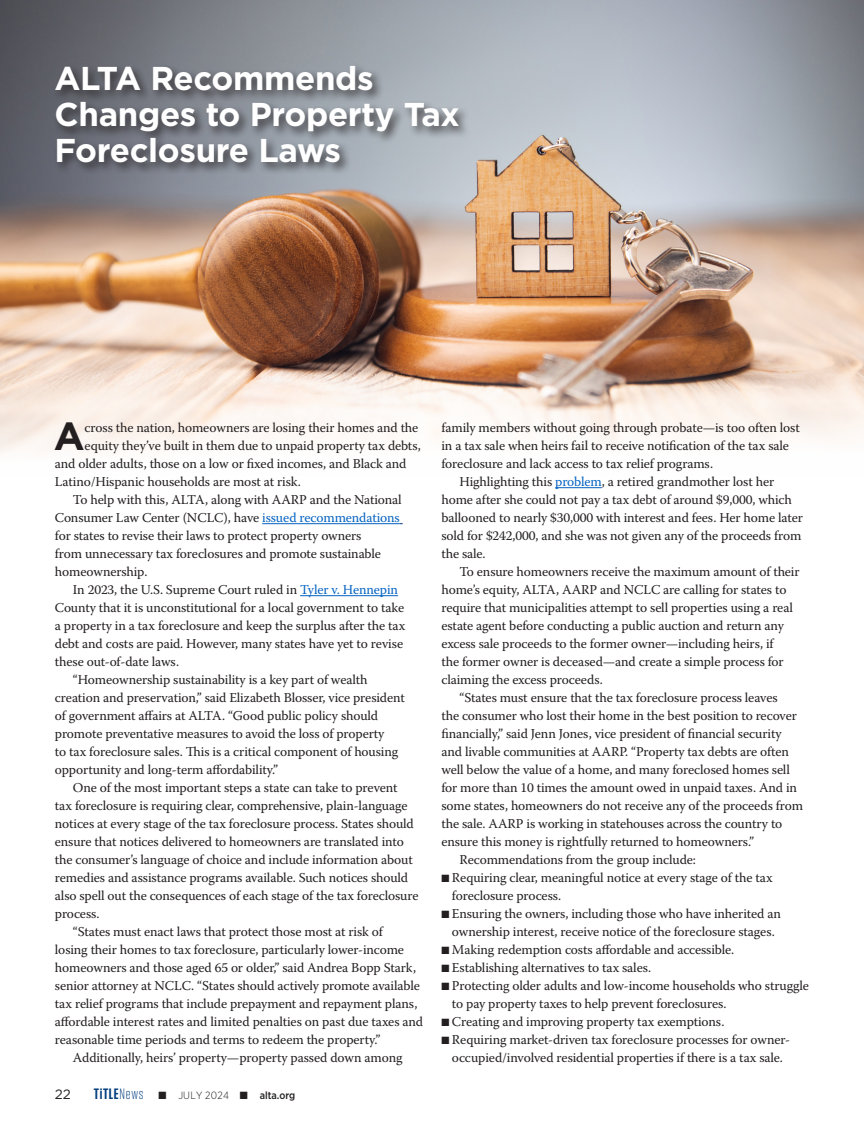
<style>
.page{position:relative;width:864px;height:1134px;background:#fff}
.page>*{position:absolute;margin:0;border:0;box-sizing:border-box;transform-origin:0 0}
.Text{font:700 39.15px "Gotham";color:#231f20}
.Text-2{font:700 33px/36px "Gotham";letter-spacing:-.01em;color:#fff}
.Text-3{font:13.5px/18px "Warnock Pro";letter-spacing:-.01em;color:#231f20}
.t1{font:13.5px "Gotham";color:#231f20}
.t2{font:300 10.5px "Gotham Narrow";letter-spacing:.02em;color:#231f20}
.s1{color:#0563c1}
.s2{font-family:"Tungsten";font-weight:600;font-size:15px;color:#013d7d}
.s3{font-family:"Tungsten";font-weight:600;font-size:15.15px;color:#013d7d}
.s4{font-family:"Tungsten";font-size:15px;color:#013d7d}
.s5{font-weight:500}
</style>
<div class="page">
<img style="left:0;top:0;width:864px;height:453px">
<div style="left:53px;top:62px;width:418px;height:113px;background:#231f20;opacity:.75"></div>
<hr style="left:262px;top:523px;width:138px;height:1px;background:#0563c1">
<hr style="left:300px;top:595px;width:98px;height:1px;background:#0563c1">
<hr style="left:555px;top:487px;width:47px;height:1px;background:#0563c1">
<p class="Text-2" style="left:54px;top:60px;width:407px">ALTA Recommends<br>Changes to Property Tax<br>Foreclosure Laws</p>
<p class="Text" style="left:54px;top:410px;width:32px">A</p>
<p class="Text-3" style="left:85px;top:418px;width:335px">cross the nation, homeowners are losing their homes and the</p>
<p class="Text-3" style="left:85px;top:436px;width:338px">equity they’ve built in them due to unpaid property tax debts,</p>
<p class="Text-3" style="left:55px;top:454px;width:353px">and older adults, those on a low or fixed incomes, and Black and</p>
<p class="Text-3" style="left:55px;top:472px;width:248px">Latino/Hispanic households are most at risk.</p>
<p class="Text-3" style="left:55px;top:490px;width:348px;text-indent:18px">To help with this, ALTA, along with AARP and the National Consumer Law Center (NCLC), have <span class="s1">issued recommendations </span>for states to revise their laws to protect property owners<br>from unnecessary tax foreclosures and promote sustainable homeownership.</p>
<p class="Text-3" style="left:55px;top:580px;width:352px;text-indent:18px">In 2023, the U.S. Supreme Court ruled in <span class="s1">Tyler v. Hennepin </span>County that it is unconstitutional for a local government to take a property in a tax foreclosure and keep the surplus after the tax debt and costs are paid. However, many states have yet to revise these out-of-date laws.</p>
<p class="Text-3" style="left:55px;top:670px;width:351px;text-indent:18px">“Homeownership sustainability is a key part of wealth creation and preservation,” said Elizabeth Blosser, vice president of government affairs at ALTA. “Good public policy should promote preventative measures to avoid the loss of property<br>to tax foreclosure sales. This is a critical component of housing opportunity and long-term affordability.”</p>
<p class="Text-3" style="left:55px;top:778px;width:365px;text-indent:18px">One of the most important steps a state can take to prevent<br>tax foreclosure is requiring clear, comprehensive, plain-language notices at every stage of the tax foreclosure process. States should ensure that notices delivered to homeowners are translated into the consumer’s language of choice and include information about remedies and assistance programs available. Such notices should also spell out the consequences of each stage of the tax foreclosure process.</p>
<p class="Text-3" style="left:55px;top:922px;width:370px;text-indent:18px">“States must enact laws that protect those most at risk of<br>losing their homes to tax foreclosure, particularly lower-income homeowners and those aged 65 or older,” said Andrea Bopp Stark, senior attorney at NCLC. “States should actively promote available tax relief programs that include prepayment and repayment plans, affordable interest rates and limited penalties on past due taxes and reasonable time periods and terms to redeem the property.”</p>
<p class="Text-3" style="left:73px;top:1048px;width:331px">Additionally, heirs’ property—property passed down among</p>
<p class="t1" style="left:55px;top:1086px;width:18px">22</p>
<p class="t2" style="left:94px;top:1089px;width:203px"><span class="s2">T</span><span class="s3">i</span><span class="s2">TLE</span> <span class="s4">News</span> ■ JULY 2024 ■ <span class="s5">alta.org</span></p>
<p class="Text-3" style="left:441px;top:418px;width:360px">family members without going through probate—is too often lost in a tax sale when heirs fail to receive notification of the tax sale foreclosure and lack access to tax relief programs.</p>
<p class="Text-3" style="left:441px;top:472px;width:363px;text-indent:18px">Highlighting this <span class="s1">problem</span>, a retired grandmother lost her home after she could not pay a tax debt of around $9,000, which ballooned to nearly $30,000 with interest and fees. Her home later sold for $242,000, and she was not given any of the proceeds from the sale.</p>
<p class="Text-3" style="left:441px;top:562px;width:360px;text-indent:18px">To ensure homeowners receive the maximum amount of their home’s equity, ALTA, AARP and NCLC are calling for states to require that municipalities attempt to sell properties using a real estate agent before conducting a public auction and return any excess sale proceeds to the former owner—including heirs, if<br>the former owner is deceased—and create a simple process for claiming the excess proceeds.</p>
<p class="Text-3" style="left:441px;top:688px;width:363px;text-indent:18px">“States must ensure that the tax foreclosure process leaves<br>the consumer who lost their home in the best position to recover financially,” said Jenn Jones, vice president of financial security and livable communities at AARP. “Property tax debts are often well below the value of a home, and many foreclosed homes sell for more than 10 times the amount owed in unpaid taxes. And in some states, homeowners do not receive any of the proceeds from the sale. AARP is working in statehouses across the country to ensure this money is rightfully returned to homeowners.”</p>
<p class="Text-3" style="left:459px;top:850px;width:238px">Recommendations from the group include:</p>
<p class="Text-3" style="left:452px;top:868px;width:322px;text-indent:-10px">■ Requiring clear, meaningful notice at every stage of the tax foreclosure process.</p>
<p class="Text-3" style="left:441px;top:904px;width:341px;text-align:center">■ Ensuring the owners, including those who have inherited an ownership interest, receive notice of the foreclosure stages.</p>
<p class="Text-3" style="left:441px;top:940px;width:294px">■ Making redemption costs affordable and accessible.</p>
<p class="Text-3" style="left:441px;top:958px;width:211px">■ Establishing alternatives to tax sales.</p>
<p class="Text-3" style="left:452px;top:976px;width:359px;text-indent:-10px">■ Protecting older adults and low-income households who struggle to pay property taxes to help prevent foreclosures.</p>
<p class="Text-3" style="left:441px;top:1012px;width:285px">■ Creating and improving property tax exemptions.</p>
<p class="Text-3" style="left:441px;top:1030px;width:350px;text-align:center">■ Requiring market-driven tax foreclosure processes for owner&shy;occupied/involved residential properties if there is a tax sale.</p>
</div>
